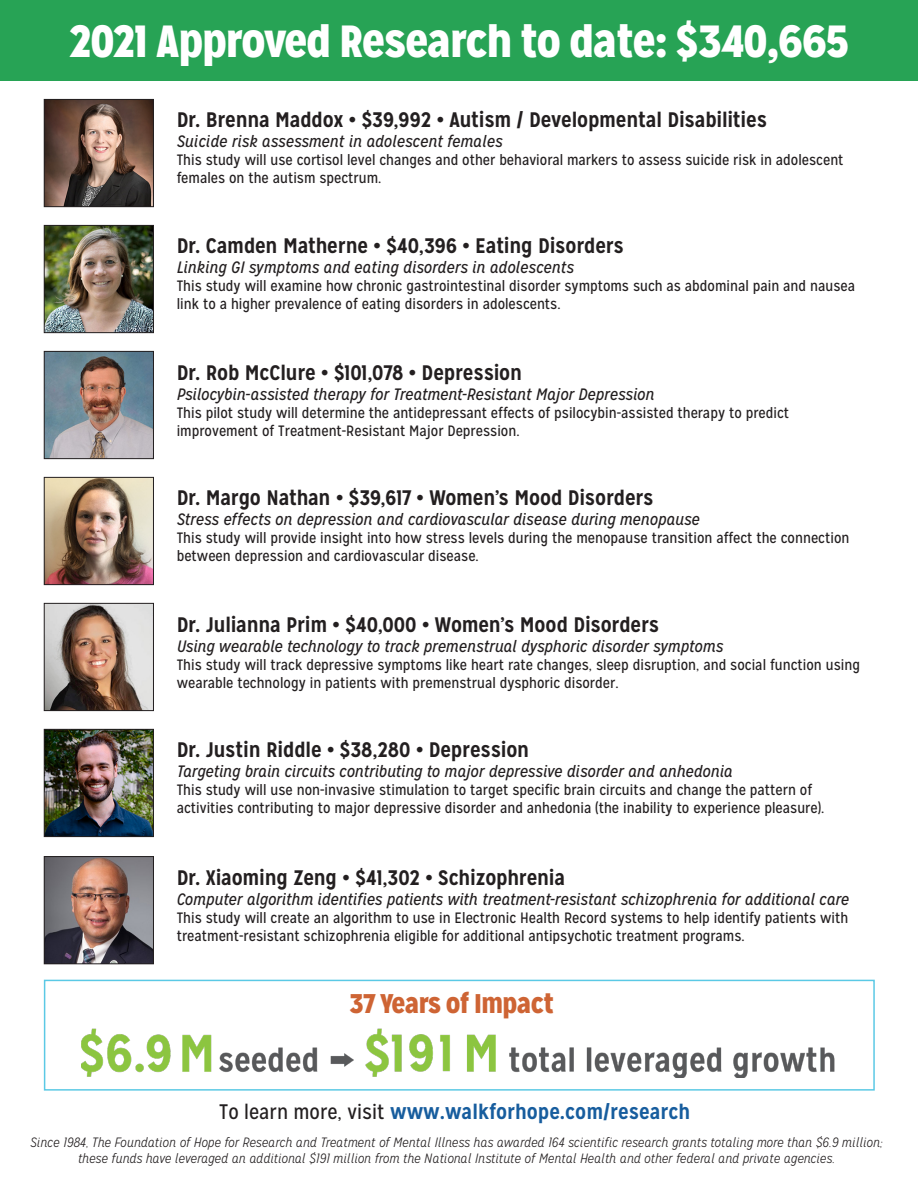
<style>
.page{position:relative;width:918px;height:1188px;background:#fff}
.page>*{position:absolute;margin:0;border:0;box-sizing:border-box;transform-origin:0 0}
.t1{font:900 45px "Mission Gothic";color:#fff}
.t2{font:900 27px "Mission Gothic";color:#ce6434}
.t3{font:700 21px "Mission Gothic";letter-spacing:-.01em;color:#231f20}
.t4{font:700 21px "Mission Gothic";color:#175d9e}
.TOC_Style{font:italic 16.5px "Mission Gothic";letter-spacing:-.005em;color:#231f20}
.TOC_Style-2{font:15px/18px "Mission Gothic";color:#231f20}
.t5{font:italic 300 13.5px/16.2px "Mission Gothic";color:#231f20;text-align:center}
.s1{font-weight:400;color:#231f20}
</style>
<div class="page">
<img style="left:46px;top:353px;width:106px;height:104px">
<div style="left:44px;top:351px;width:110px;height:108px;border:1px solid #231f20"></div>
<img style="left:46px;top:101px;width:106px;height:104px">
<div style="left:44px;top:99px;width:110px;height:108px;border:1px solid #231f20"></div>
<img style="left:46px;top:227px;width:106px;height:104px">
<div style="left:44px;top:225px;width:110px;height:108px;border:1px solid #231f20"></div>
<div style="left:0;top:0;width:918px;height:81px;background:#27a355"></div>
<img style="left:46px;top:605px;width:106px;height:104px">
<div style="left:44px;top:603px;width:110px;height:108px;border:1px solid #231f20"></div>
<img style="left:46px;top:731px;width:106px;height:104px">
<div style="left:44px;top:729px;width:110px;height:108px;border:1px solid #231f20"></div>
<img style="left:46px;top:479px;width:106px;height:104px">
<div style="left:44px;top:477px;width:110px;height:108px;border:1px solid #231f20"></div>
<img style="left:46px;top:858px;width:106px;height:104px">
<div style="left:44px;top:856px;width:110px;height:108px;border:1px solid #231f20"></div>
<img style="left:81px;top:1028px;width:754px;height:49px">
<div style="left:44px;top:980px;width:831px;height:111px;border:2px solid #5bc9e5"></div>
<p class="t1" style="left:69px;top:12px;width:781px">2021 Approved Research to date: $340,665</p>
<p class="t3" style="left:177px;top:107px;width:592px">Dr. Brenna Maddox • $39,992 • Autism / Developmental Disabilities</p>
<p class="TOC_Style" style="left:177px;top:131px;width:327px">Suicide risk assessment in adolescent females</p>
<p class="TOC_Style-2" style="left:177px;top:151px;width:668px">This study will use cortisol level changes and other behavioral markers to assess suicide risk in adolescent females on the autism spectrum.</p>
<p class="t3" style="left:177px;top:233px;width:449px">Dr. Camden Matherne • $40,396 • Eating Disorders</p>
<p class="TOC_Style" style="left:177px;top:257px;width:399px">Linking GI symptoms and eating disorders in adolescents</p>
<p class="TOC_Style-2" style="left:177px;top:277px;width:680px">This study will examine how chronic gastrointestinal disorder symptoms such as abdominal pain and nausea link to a higher prevalence of eating disorders in adolescents.</p>
<p class="t3" style="left:177px;top:360px;width:347px">Dr. Rob McClure • $101,078 • Depression</p>
<p class="TOC_Style" style="left:177px;top:384px;width:479px">Psilocybin-assisted therapy for Treatment-Resistant Major Depression</p>
<p class="TOC_Style-2" style="left:177px;top:404px;width:614px">This pilot study will determine the antidepressant effects of psilocybin-assisted therapy to predict improvement of Treatment-Resistant Major Depression.</p>
<p class="t3" style="left:177px;top:485px;width:478px">Dr. Margo Nathan • $39,617 • Women’s Mood Disorders</p>
<p class="TOC_Style" style="left:177px;top:509px;width:525px">Stress effects on depression and cardiovascular disease during menopause</p>
<p class="TOC_Style-2" style="left:177px;top:529px;width:674px">This study will provide insight into how stress levels during the menopause transition affect the connection between depression and cardiovascular disease.</p>
<p class="t3" style="left:177px;top:612px;width:484px">Dr. Julianna Prim • $40,000 • Women’s Mood Disorders</p>
<p class="TOC_Style" style="left:177px;top:636px;width:548px">Using wearable technology to track premenstrual dysphoric disorder symptoms</p>
<p class="TOC_Style-2" style="left:177px;top:656px;width:685px">This study will track depressive symptoms like heart rate changes, sleep disruption, and social function using wearable technology in patients with premenstrual dysphoric disorder.</p>
<p class="t3" style="left:177px;top:737px;width:354px">Dr. Justin Riddle • $38,280 • Depression</p>
<p class="TOC_Style" style="left:177px;top:761px;width:558px">Targeting brain circuits contributing to major depressive disorder and anhedonia</p>
<p class="TOC_Style-2" style="left:177px;top:781px;width:649px">This study will use non-invasive stimulation to target specific brain circuits and change the pattern of activities contributing to major depressive disorder and anhedonia (the inability to experience pleasure).</p>
<p class="t3" style="left:177px;top:865px;width:390px">Dr. Xiaoming Zeng • $41,302 • Schizophrenia</p>
<p class="TOC_Style" style="left:177px;top:890px;width:674px">Computer algorithm identifies patients with treatment-resistant schizophrenia for additional care</p>
<p class="TOC_Style-2" style="left:177px;top:909px;width:673px">This study will create an algorithm to use in Electronic Health Record systems to help identify patients with treatment-resistant schizophrenia eligible for additional antipsychotic treatment programs.</p>
<p class="t2" style="left:349px;top:986px;width:206px">37 Years of Impact</p>
<p class="t4" style="left:219px;top:1099px;width:473px"><span class="s1">To learn more, visit</span> www.walkforhope.com/research</p>
<p class="t5" style="left:30px;top:1135px;width:854px">Since 1984, The Foundation of Hope for Research and Treatment of Mental Illness has awarded 164 scientific research grants totaling more than $6.9 million; these funds have leveraged an additional $191 million from the National Institute of Mental Health and other federal and private agencies.</p>
</div>
